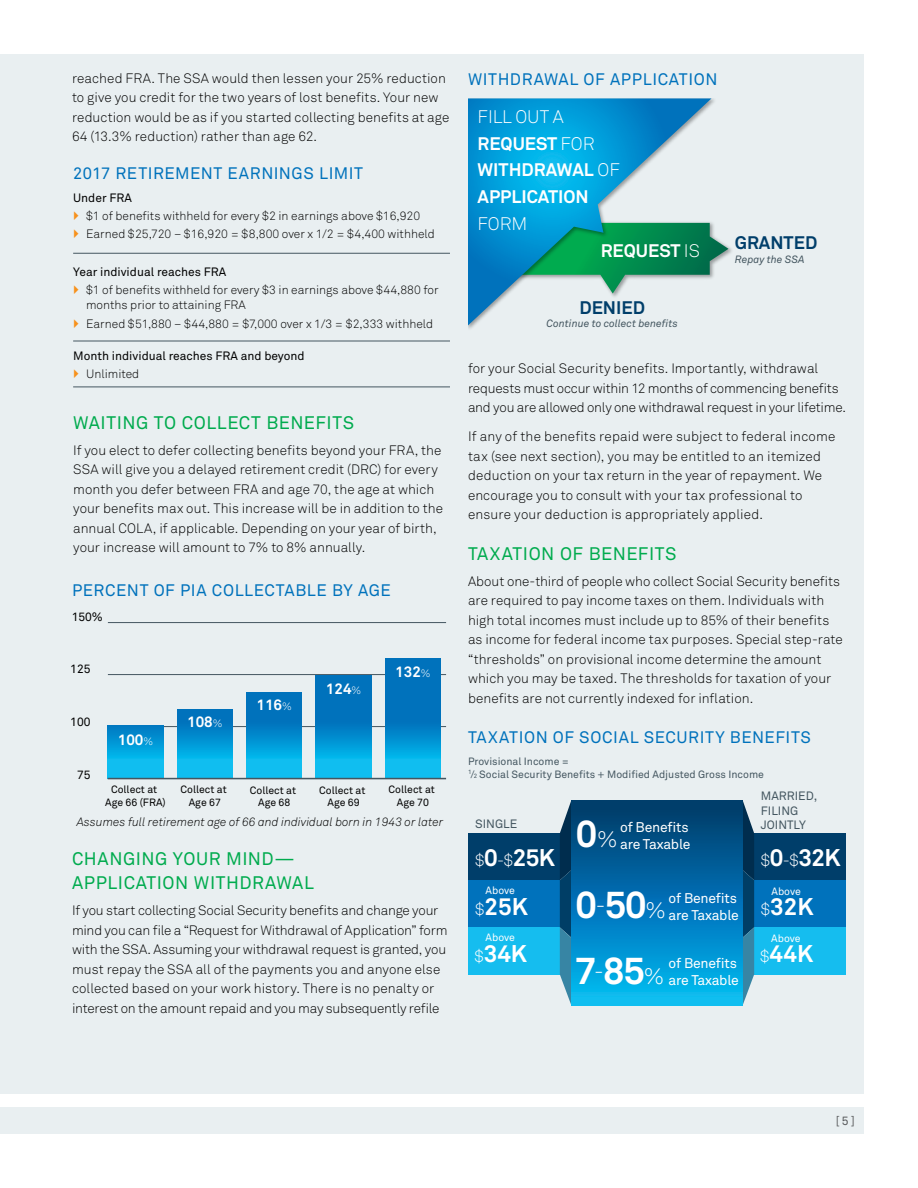
<style>
.page{position:relative;width:918px;height:1188px;background:#fff}
.page>*{position:absolute;margin:0;border:0;box-sizing:border-box;transform-origin:0 0}
.t1{font:700 37.65px/70.8px "Akkurat Pro";color:#fff}
.t2{font:700 23.85px "Akkurat Pro";color:#fff}
.t3{font:18px/24px "Akkurat Pro";letter-spacing:.03em;color:#00ab4e}
.t4{font:700 18px/26.5px "Akkurat Pro";color:#fff}
.t5{font:700 18px "Akkurat Pro";color:#003e6a}
.t6{font:18px "Akkurat Light Pro";color:#fff}
.t7{font:16.5px "Akkurat Pro";letter-spacing:.035em;color:#0072bc}
.t8{font:700 15px "Akkurat Pro";color:#fff}
.t9{font:13.95px/16.6px "Akkurat Pro";letter-spacing:-.015em;color:#fff}
.t10{font:13.5px/19.5px "Akkurat Light Pro";letter-spacing:.005em;color:#000}
.t11{font:13.5px/19.5px "Akkurat Light Pro";letter-spacing:-.015em;color:#000}
.t12{font:12px/18.3px "Akkurat Light Pro";color:#000}
.t13{font:12px "Akkurat Pro";color:#000}
.t14{font:italic 12px "Akkurat Light Pro";color:#000}
.t15{font:12px/14.4px "Akkurat Pro";color:#445660}
.t16{font:12px "Akkurat Pro";color:#57595b}
.t17{font:10.5px/12.6px "Akkurat Pro";color:#000;text-align:center}
.t18{font:10.5px/12.6px "Akkurat Pro";color:#445660}
.t19{font:italic 10.5px "Akkurat Pro";color:#445660}
.t20{font:10.5px "Akkurat Pro";letter-spacing:-.005em;color:#fff}
.s1{font-family:"Akkurat Light Pro";font-weight:400;font-size:10.5px}
.s2{font-family:"Akkurat Light Pro";font-weight:400}
.s3{font-size:6.15px}
.s4{font-family:"Akkurat Light Pro";font-weight:400;font-size:16.5px}
.s5{font-family:"Akkurat Light Pro";font-weight:400;font-size:22.2px}
</style>
<div class="page">
<div style="left:0;top:54px;width:864px;height:1040px;background:#e9eff1"></div>
<div style="left:0;top:1107px;width:864px;height:27px;background:#e9eff1"></div>
<div style="left:468px;top:833px;width:92px;height:47px;background:#003e6a"></div>
<div style="left:468px;top:880px;width:92px;height:47px;background:#0072bc"></div>
<div style="left:468px;top:927px;width:92px;height:47px;background:#15bdef"></div>
<svg style="left:560px;top:801px;width:11px;height:203px;background:#326785"></svg>
<div style="left:754px;top:833px;width:92px;height:47px;background:#003e6a"></div>
<div style="left:754px;top:880px;width:92px;height:47px;background:#0072bc"></div>
<div style="left:754px;top:927px;width:92px;height:47px;background:#15bdef"></div>
<svg style="left:743px;top:801px;width:11px;height:203px;background:#326885"></svg>
<div style="left:571px;top:800px;width:172px;height:70px;background:linear-gradient(to bottom,#003a65,#005e9a)"></div>
<div style="left:571px;top:870px;width:172px;height:68px;background:linear-gradient(to bottom,#005d9f,#0088d0)"></div>
<div style="left:571px;top:938px;width:172px;height:67px;background:linear-gradient(to bottom,#008acd,#0ac2f3)"></div>
<hr style="left:73px;top:253px;width:377px;height:1px;background:#445660">
<hr style="left:73px;top:341px;width:377px;height:1px;background:#445660">
<hr style="left:73px;top:387px;width:377px;height:1px;background:#445660">
<hr style="left:108px;top:726px;width:338px;height:1px;background:#445660">
<hr style="left:108px;top:674px;width:338px;height:1px;background:#445660">
<hr style="left:108px;top:622px;width:338px;height:1px;background:#445660">
<div style="left:108px;top:726px;width:55px;height:53px;background:linear-gradient(to bottom,#007fc6,#12cffb)"></div>
<div style="left:177px;top:709px;width:56px;height:70px;background:linear-gradient(to bottom,#0067b6,#10c9f6)"></div>
<svg style="left:246px;top:692px;width:56px;height:86px;background:#0391d1"></svg>
<svg style="left:316px;top:675px;width:55px;height:103px;background:#038ccd"></svg>
<svg style="left:385px;top:659px;width:56px;height:119px;background:#0288cb"></svg>
<hr style="left:108px;top:778px;width:338px;height:1px;background:#445660">
<svg style="left:718px;top:240px;width:11px;height:21px"></svg>
<img style="left:468px;top:98px;width:250px;height:231px">
<svg style="left:468px;top:98px;width:243px;height:227px"></svg>
<p class="t10" style="left:72px;top:68px;width:379px">reached FRA. The SSA would then lessen your 25% reduction to give you credit for the two years of lost benefits. Your new reduction would be as if you started collecting benefits at age 64 (13.3% reduction) rather than age 62.</p>
<p class="t7" style="left:73px;top:164px;width:291px">2017 RETIREMENT EARNINGS LIMIT</p>
<p class="t13" style="left:73px;top:191px;width:60px">Under FRA</p>
<p class="t12" style="left:86px;top:207px;width:350px">$1 of benefits withheld for every $2 in earnings above $16,920<br>Earned $25,720 – $16,920 = $8,800 over x 1/2 = $4,400 withheld</p>
<p class="t13" style="left:73px;top:265px;width:155px">Year individual reaches FRA</p>
<p class="t12" style="left:86px;top:283px;width:354px;line-height:15px">$1 of benefits withheld for every $3 in earnings above $44,880 for months prior to attaining FRA</p>
<p class="t12" style="left:86px;top:314px;width:349px">Earned $51,880 – $44,880 = $7,000 over x 1/3 = $2,333 withheld</p>
<p class="t13" style="left:73px;top:348px;width:233px">Month individual reaches FRA and beyond</p>
<p class="t12" style="left:86px;top:365px;width:55px">Unlimited</p>
<h3 class="t3" style="left:73px;top:411px;width:283px">WAITING TO COLLECT BENEFITS</h3>
<p class="t10" style="left:73px;top:441px;width:371px">If you elect to defer collecting benefits beyond your FRA, the SSA will give you a delayed retirement credit (DRC) for every month you defer between FRA and age 70, the age at which your benefits max out. This increase will be in addition to the annual COLA, if applicable. Depending on your year of birth, your increase will amount to 7% to 8% annually.</p>
<p class="t7" style="left:72px;top:580px;width:320px">PERCENT OF PIA COLLECTABLE BY AGE</p>
<p class="t13" style="left:72px;top:610px;width:33px">150%</p>
<p class="t13" style="left:70px;top:662px;width:22px">125</p>
<p class="t13" style="left:70px;top:715px;width:22px">100</p>
<p class="t8" style="left:118px;top:730px;width:37px">100<span class="s1">%</span></p>
<p class="t8" style="left:187px;top:712px;width:37px">108<span class="s1">%</span></p>
<p class="t8" style="left:257px;top:695px;width:37px">116<span class="s1">%</span></p>
<p class="t8" style="left:326px;top:679px;width:37px">124<span class="s1">%</span></p>
<p class="t8" style="left:395px;top:662px;width:37px">132<span class="s1">%</span></p>
<p class="t13" style="left:77px;top:768px;width:15px">75</p>
<p class="t14" style="left:77px;top:814px;width:368px">Assumes full retirement age of 66 and individual born in 1943 or later</p>
<p class="t17" style="left:105px;top:784px;width:62px">Collect at<br>Age 66 (FRA)</p>
<p class="t17" style="left:181px;top:784px;width:48px">Collect at<br>Age 67</p>
<p class="t17" style="left:250px;top:784px;width:48px">Collect at<br>Age 68</p>
<p class="t17" style="left:319px;top:784px;width:48px">Collect at<br>Age 69</p>
<p class="t17" style="left:389px;top:784px;width:48px">Collect at<br>Age 70</p>
<h3 class="t3" style="left:72px;top:847px;width:243px">CHANGING YOUR MIND—<br>APPLICATION WITHDRAWAL</h3>
<p class="t11" style="left:72px;top:901px;width:377px">If you start collecting Social Security benefits and change your mind you can file a “Request for Withdrawal of Application” form with the SSA. Assuming your withdrawal request is granted, you must repay the SSA all of the payments you and anyone else collected based on your work history. There is no penalty or interest on the amount repaid and you may subsequently refile</p>
<p class="t7" style="left:468px;top:70px;width:251px">WITHDRAWAL OF APPLICATION</p>
<h3 class="t6" style="left:478px;top:106px;width:88px">FILL OUT A</h3>
<h3 class="t4" style="left:478px;top:130px;width:144px">REQUEST <span class="s2">FOR<br></span>WITHDRAWAL <span class="s2">OF<br></span>APPLICATION</h3>
<h3 class="t6" style="left:478px;top:213px;width:51px">FORM</h3>
<h3 class="t4" style="left:601px;top:237px;width:101px">REQUEST <span class="s2">IS</span></h3>
<h3 class="t5" style="left:579px;top:297px;width:67px">DENIED</h3>
<p class="t19" style="left:547px;top:317px;width:133px">Continue to collect benefits</p>
<h3 class="t5" style="left:735px;top:232px;width:84px">GRANTED</h3>
<p class="t19" style="left:735px;top:253px;width:71px">Repay the SSA</p>
<p class="t11" style="left:468px;top:359px;width:379px">for your Social Security benefits. Importantly, withdrawal requests must occur within 12 months of commencing benefits and you are allowed only one withdrawal request in your lifetime.</p>
<p class="t10" style="left:468px;top:427px;width:369px">If any of the benefits repaid were subject to federal income tax (see next section), you may be entitled to an itemized deduction on your tax return in the year of repayment. We encourage you to consult with your tax professional to ensure your deduction is appropriately applied.</p>
<h3 class="t3" style="left:468px;top:542px;width:210px">TAXATION OF BENEFITS</h3>
<p class="t10" style="left:468px;top:571px;width:376px">About one-third of people who collect Social Security benefits are required to pay income taxes on them. Individuals with high total incomes must include up to 85% of their benefits as income for federal income tax purposes. Special step-rate “thresholds” on provisional income determine the amount which you may be taxed. The thresholds for taxation of your benefits are not currently indexed for inflation.</p>
<p class="t7" style="left:468px;top:727px;width:345px">TAXATION OF SOCIAL SECURITY BENEFITS</p>
<p class="t18" style="left:468px;top:755px;width:298px">Provisional Income =<br><sup>1</sup>/<span class="s3">2</span> Social Security Benefits + Modified Adjusted Gross Income</p>
<p class="t15" style="left:761px;top:789px;width:58px">MARRIED,<br>FILING<br>JOINTLY</p>
<h2 class="t2" style="left:475px;top:842px;width:81px"><span class="s4">$</span>0<span class="s4">-$</span>25K</h2>
<h2 class="t2" style="left:761px;top:842px;width:81px"><span class="s4">$</span>0<span class="s4">-$</span>32K</h2>
<p class="t15" style="left:475px;top:817px;width:44px">SINGLE</p>
<h1 class="t1" style="left:576px;top:799px;width:92px">0<span class="s5">%<br></span>0<span class="s5">-</span>50<span class="s5">%</span></h1>
<h1 class="t1" style="left:575px;top:936px;width:91px">7<span class="s5">-</span>85<span class="s5">%</span></h1>
<p class="t9" style="left:669px;top:956px;width:72px">of Benefits are Taxable</p>
<p class="t9" style="left:620px;top:819px;width:72px">of Benefits are Taxable</p>
<p class="t20" style="left:486px;top:885px;width:31px">Above</p>
<p class="t20" style="left:772px;top:885px;width:31px">Above</p>
<p class="t9" style="left:669px;top:890px;width:72px">of Benefits are Taxable</p>
<h2 class="t2" style="left:475px;top:892px;width:54px"><span class="s4">$</span>25K</h2>
<h2 class="t2" style="left:761px;top:892px;width:54px"><span class="s4">$</span>32K</h2>
<p class="t20" style="left:486px;top:932px;width:31px">Above</p>
<p class="t20" style="left:771px;top:932px;width:31px">Above</p>
<h2 class="t2" style="left:474px;top:939px;width:54px"><span class="s4">$</span>34K</h2>
<h2 class="t2" style="left:760px;top:939px;width:55px"><span class="s4">$</span>44K</h2>
<p class="t16" style="left:836px;top:1114px;width:21px">[5]</p>
</div>
